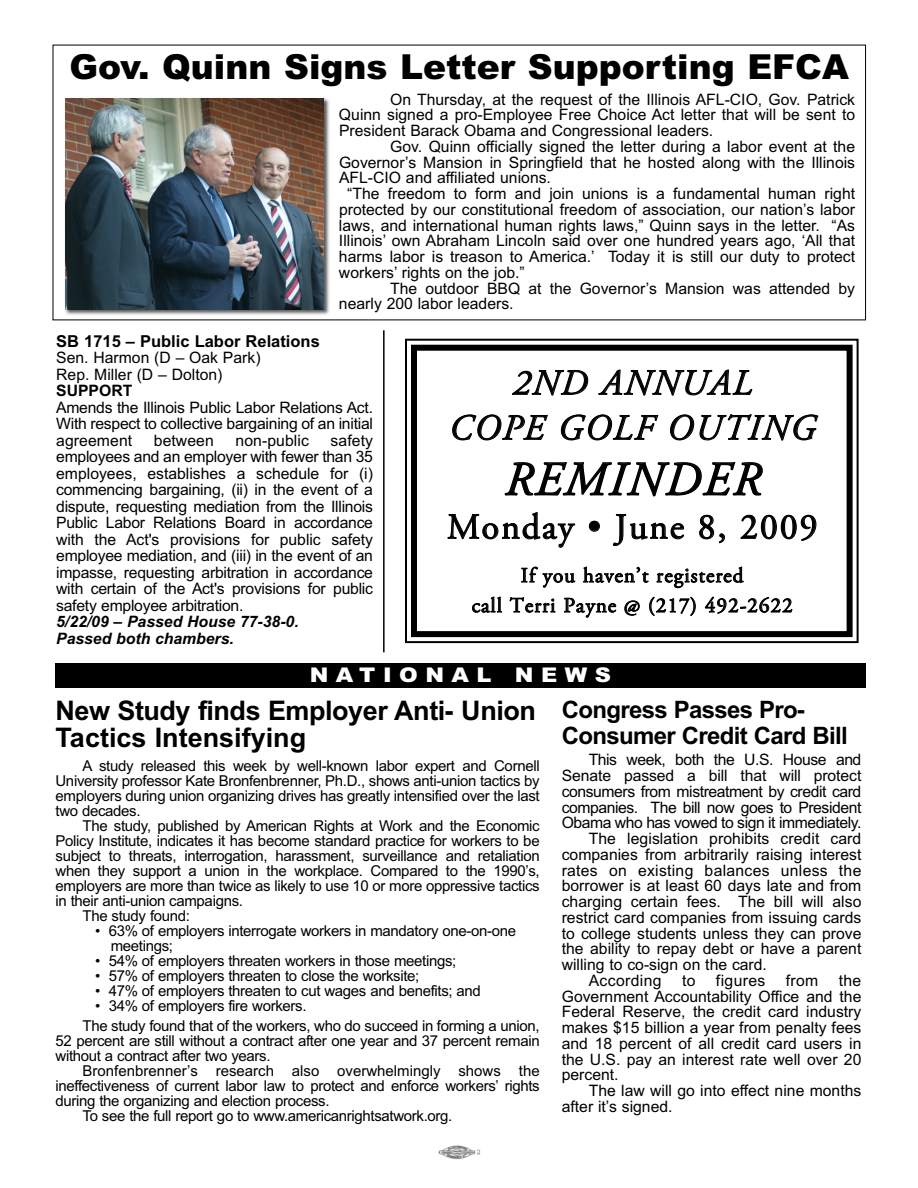
<style>
.page{position:relative;width:918px;height:1188px;background:#fff}
.page>*{position:absolute;margin:0;border:0;box-sizing:border-box;transform-origin:0 0}
.t1{font:italic 48px "Adobe Garamond Pro";letter-spacing:.05em;color:#000}
.t2{font:italic 36px/45px "Adobe Garamond Pro";letter-spacing:.05em;color:#000;text-align:center}
.t3{font:36px "Adobe Garamond Pro";letter-spacing:.05em;color:#000}
.t4{font:900 34.5px "Arial";color:#000}
.t5{font:700 27px/27px "Arial";letter-spacing:-.015em;color:#000}
.t6{font:700 24px/25.5px "Arial";letter-spacing:-.03em;color:#000}
.t7{font:21px/30px "Adobe Garamond Pro";letter-spacing:.05em;color:#000;text-align:center}
.t8{font:900 20.25px "Arial";letter-spacing:.335em;color:#fff;scale:1.11 1}
.t9{font:700 16.5px "Arial";color:#000}
.t10{font:15.75px/16.5px "Arial";color:#000;text-align:justify}
.t11{font:15.75px "Arial";letter-spacing:-.03em;color:#000}
.t12{font:15.75px "Arial";letter-spacing:.02em;color:#000}
.t13{font:15.75px/16.5px "Arial Bold Italic MT OTF";color:#000}
.t14{font:700 15.75px "Arial";color:#000}
.t15{font:15px/15px "Arial";letter-spacing:-.02em;color:#000}
.t16{font:15px "Arial";color:#000}
</style>
<div class="page">
<div style="left:55px;top:663px;width:811px;height:25px;background:#000"></div>
<img style="left:438px;top:1145px;width:43px;height:15px">
<img style="left:65px;top:98px;width:265px;height:217px">
<img style="left:65px;top:99px;width:259px;height:211px">
<hr style="left:383px;top:330px;width:2px;height:322px;background:#000">
<div style="left:405px;top:339px;width:454px;height:304px;border:2px solid #000"></div>
<div style="left:411px;top:345px;width:442px;height:292px;border:6px solid #000"></div>
<h3 class="t4" style="left:70px;top:47px;width:781px">Gov. Quinn Signs Letter Supporting EFCA</h3>
<p class="t10" style="left:339px;top:91px;width:518px;line-height:15.8px;text-indent:51px">On Thursday, at the request of the Illinois AFL-CIO, Gov. Patrick Quinn signed a pro-Employee Free Choice Act letter that will be sent to President Barack Obama and Congressional leaders.</p>
<p class="t10" style="left:390px;top:138px;width:467px">Gov. Quinn officially signed the letter during a labor event at the</p>
<p class="t10" style="left:339px;top:154px;width:518px">Governor’s Mansion in Springfield that he hosted along with the Illinois</p>
<p class="t10" style="left:339px;top:170px;width:214px">AFL-CIO and affiliated unions.</p>
<p class="t10" style="left:347px;top:185px;width:509px">“The freedom to form and join unions is a fundamental human right</p>
<p class="t10" style="left:339px;top:201px;width:518px">protected by our constitutional freedom of association, our nation’s labor</p>
<p class="t10" style="left:339px;top:217px;width:518px">laws, and international human rights laws,” Quinn says in the letter. “As</p>
<p class="t10" style="left:339px;top:233px;width:518px">Illinois’ own Abraham Lincoln said over one hundred years ago, ‘All that</p>
<p class="t10" style="left:339px;top:248px;width:518px">harms labor is treason to America.’ Today it is still our duty to protect</p>
<p class="t10" style="left:339px;top:264px;width:187px">workers’ rights on the job.”</p>
<p class="t10" style="left:390px;top:280px;width:467px">The outdoor BBQ at the Governor’s Mansion was attended by</p>
<p class="t10" style="left:339px;top:296px;width:176px">nearly 200 labor leaders.</p>
<p class="t9" style="left:56px;top:331px;width:265px">SB 1715 – Public Labor Relations</p>
<p class="t10" style="left:56px;top:349px;width:206px">Sen. Harmon (D – Oak Park)<br>Rep. Miller (D – Dolton)</p>
<p class="t14" style="left:56px;top:381px;width:78px">SUPPORT</p>
<p class="t10" style="left:56px;top:399px;width:318px">Amends the Illinois Public Labor Relations Act.<br>With respect to collective bargaining of an initial agreement</p>
<p class="t10" style="left:56px;top:432px;width:318px;text-indent:274px">safety employees and an employer with fewer than 35 employees, establishes a schedule for (i) commencing bargaining, (ii) in the event of a dispute, requesting mediation from the Illinois Public Labor Relations Board in accordance with the Act's provisions for public safety employee mediation, and (iii) in the event of an impasse, requesting arbitration in accordance with certain of the Act's provisions for public safety employee arbitration.</p>
<p class="t13" style="left:56px;top:613px;width:244px">5/22/09 – Passed House 77-38-0.<br>Passed both chambers.</p>
<p class="t10" style="left:154px;top:432px;width:62px">between</p>
<p class="t10" style="left:236px;top:432px;width:75px">non-public</p>
<h2 class="t2" style="left:449px;top:364px;width:368px">2ND ANNUAL<br>COPE GOLF OUTING</h2>
<h1 class="t1" style="left:505px;top:460px;width:257px">REMINDER</h1>
<h2 class="t3" style="left:447px;top:513px;width:372px">Monday • June 8, 2009</h2>
<h3 class="t7" style="left:472px;top:562px;width:323px">If you haven’t registered<br>call Terri Payne @ (217) 492-2622</h3>
<p class="t8" style="left:310px;top:663px;width:273px">NATIONAL NEWS</p>
<h3 class="t5" style="left:55px;top:697px;width:482px">New Study finds Employer Anti- Union<br>Tactics Intensifying</h3>
<p class="t15" style="left:55px;top:758px;width:486px;text-align:justify;text-indent:27px">A study released this week by well-known labor expert and Cornell University professor Kate Bronfenbrenner, Ph.D., shows anti-union tactics by employers during union organizing drives has greatly intensified over the last two decades.</p>
<p class="t15" style="left:82px;top:818px;width:459px">The study, published by American Rights at Work and the Economic</p>
<p class="t15" style="left:55px;top:833px;width:486px">Policy Institute, indicates it has become standard practice for workers to be</p>
<p class="t15" style="left:55px;top:848px;width:486px">subject to threats, interrogation, harassment, surveillance and retaliation</p>
<p class="t15" style="left:56px;top:863px;width:486px">when they support a union in the workplace. Compared to the 1990’s,</p>
<p class="t15" style="left:56px;top:878px;width:486px">employers are more than twice as likely to use 10 or more oppressive tactics</p>
<p class="t15" style="left:56px;top:893px;width:189px">in their anti-union campaigns.</p>
<p class="t15" style="left:82px;top:908px;width:109px">The study found:</p>
<p class="t15" style="left:111px;top:923px;width:407px;text-indent:-16px">• 63% of employers interrogate workers in mandatory one-on-one meetings;</p>
<p class="t15" style="left:95px;top:953px;width:363px">• 54% of employers threaten workers in those meetings;</p>
<p class="t15" style="left:95px;top:968px;width:326px">• 57% of employers threaten to close the worksite;</p>
<p class="t15" style="left:95px;top:983px;width:387px">• 47% of employers threaten to cut wages and benefits; and</p>
<p class="t15" style="left:83px;top:996px;width:459px;line-height:19.5px;text-indent:13px">• 34% of employers fire workers.<br>The study found that of the workers, who do succeed in forming a union,</p>
<p class="t15" style="left:56px;top:1033px;width:486px">52 percent are still without a contract after one year and 37 percent remain without a contract after two years.</p>
<p class="t16" style="left:83px;top:1062px;width:459px">Bronfenbrenner’s research also overwhelmingly shows the</p>
<p class="t15" style="left:56px;top:1078px;width:486px">ineffectiveness of current labor law to protect and enforce workers’ rights</p>
<p class="t15" style="left:56px;top:1093px;width:276px">during the organizing and election process.</p>
<p class="t15" style="left:83px;top:1108px;width:371px">To see the full report go to www.americanrightsatwork.org.</p>
<h3 class="t6" style="left:562px;top:697px;width:288px">Congress Passes Pro-<br>Consumer Credit Card Bill</h3>
<p class="t11" style="left:589px;top:751px;width:274px">This week, both the U.S. House and</p>
<p class="t10" style="left:562px;top:767px;width:301px">Senate passed a bill that will protect</p>
<p class="t11" style="left:562px;top:782px;width:301px">consumers from mistreatment by credit card</p>
<p class="t11" style="left:562px;top:798px;width:301px">companies. The bill now goes to President</p>
<p class="t11" style="left:562px;top:814px;width:301px">Obama who has vowed to sign it immediately.</p>
<p class="t10" style="left:589px;top:830px;width:274px">The legislation prohibits credit card</p>
<p class="t10" style="left:562px;top:846px;width:301px">companies from arbitrarily raising interest</p>
<p class="t12" style="left:562px;top:861px;width:301px">rates on existing balances unless the</p>
<p class="t10" style="left:562px;top:878px;width:301px">borrower is at least 60 days late and from</p>
<p class="t10" style="left:562px;top:893px;width:301px">charging certain fees. The bill will also</p>
<p class="t10" style="left:562px;top:909px;width:301px">restrict card companies from issuing cards</p>
<p class="t10" style="left:562px;top:925px;width:301px">to college students unless they can prove</p>
<p class="t10" style="left:562px;top:941px;width:301px">the ability to repay debt or have a parent</p>
<p class="t10" style="left:562px;top:956px;width:207px">willing to co-sign on the card.</p>
<p class="t12" style="left:589px;top:971px;width:74px">According</p>
<p class="t10" style="left:682px;top:972px;width:15px">to</p>
<p class="t12" style="left:716px;top:971px;width:51px">figures</p>
<p class="t10" style="left:786px;top:972px;width:34px">from</p>
<p class="t10" style="left:562px;top:972px;width:301px;line-height:15.8px;text-indent:277px">the Government Accountability Office and the Federal Reserve, the credit card industry makes $15 billion a year from penalty fees and 18 percent of all credit card users in the U.S. pay an interest rate well over 20 percent.</p>
<p class="t10" style="left:562px;top:1083px;width:301px;line-height:15.8px;text-indent:27px">The law will go into effect nine months after it’s signed.</p>
</div>
